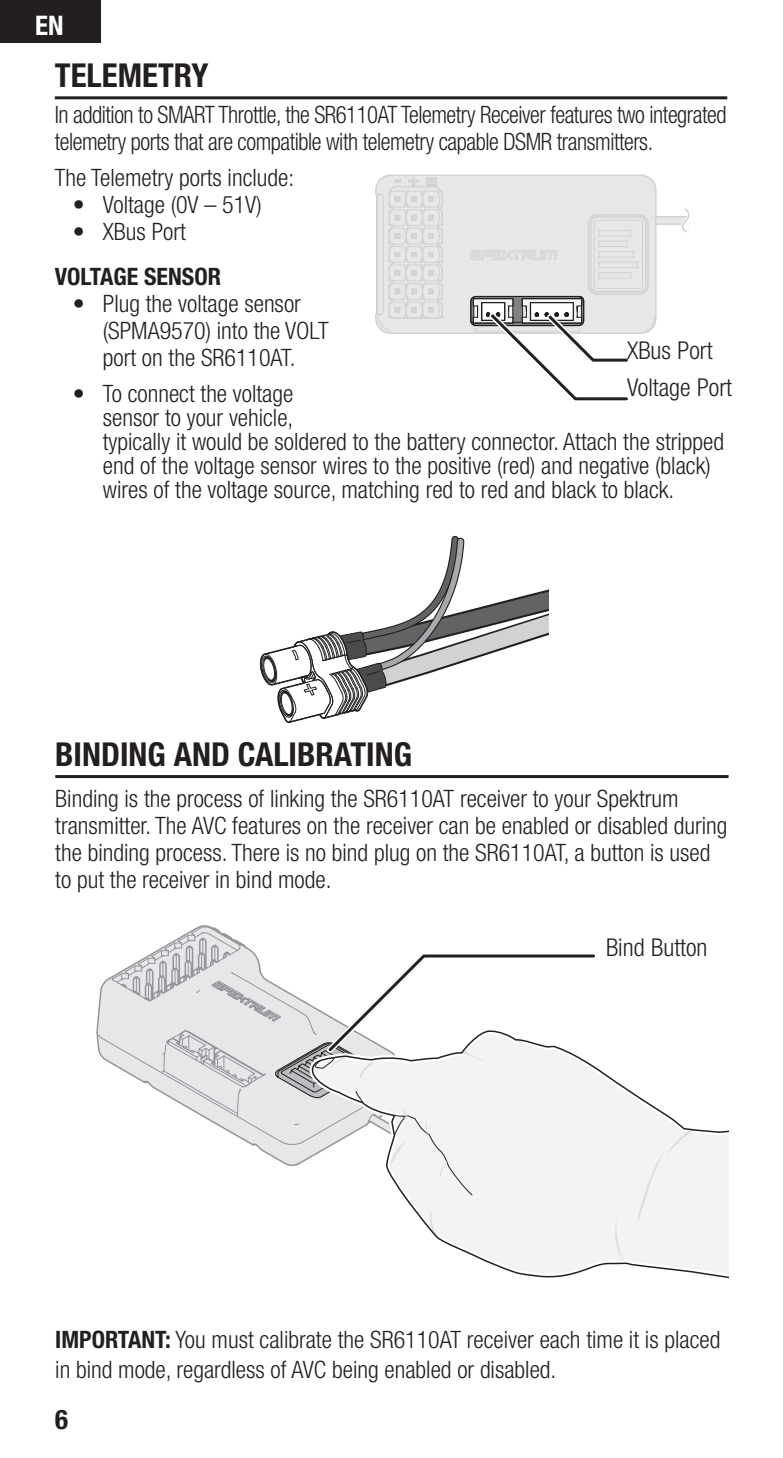
<style>
.page{position:relative;width:783px;height:1458px;background:#fff}
.page>*{position:absolute;margin:0;border:0;box-sizing:border-box;transform-origin:0 0}
.t1{font:700 condensed 33px "Helvetica Neue LT Std";color:#231f20}
.t2{font:700 condensed 27px "Helvetica Neue LT Std";color:#fff}
.t3{font:700 condensed 27px "Helvetica Neue LT Std";color:#231f20}
.t4{font:300 condensed 24.6px "Helvetica Neue LT Std";color:#231f20}
.t5{font:300 condensed 24px/27px "Helvetica Neue LT Std";color:#231f20}
.t6{font:300 condensed 24px/27px "Helvetica Neue LT Std";letter-spacing:-.02em;color:#231f20;scale:.95 1}
.t7{font:700 condensed 24px "Helvetica Neue LT Std";color:#231f20}
.s1{font-weight:700}
</style>
<div class="page">
<div style="left:0;top:0;width:100px;height:43px;background:#231f20"></div>
<svg style="left:489px;top:1087px;width:240px;height:192px"></svg>
<svg style="left:96px;top:925px;width:529px;height:338px"></svg>
<hr style="left:55px;top:775px;width:674px;height:3px;background:#231f20">
<hr style="left:55px;top:96px;width:672px;height:3px;background:#231f20">
<svg style="left:259px;top:535px;width:290px;height:188px"></svg>
<svg style="left:443px;top:176px;width:234px;height:157px;fill:#e6e7e9"></svg>
<hr style="left:656px;top:223px;width:32px;height:2px;background:#d1d2d4">
<hr style="left:656px;top:216px;width:32px;height:2px;background:#d1d2d4">
<hr style="left:391px;top:333px;width:250px;height:1px;background:#d1d2d4">
<hr style="left:391px;top:174px;width:250px;height:2px;background:#d1d2d4">
<hr style="left:655px;top:190px;width:2px;height:128px;background:#d1d2d4">
<svg style="left:639px;top:174px;width:18px;height:18px"></svg>
<svg style="left:375px;top:174px;width:68px;height:160px;background:#e0e1e3"></svg>
<svg style="left:677px;top:208px;width:13px;height:24px"></svg>
<svg style="left:470px;top:215px;width:187px;height:186px"></svg>
<p class="t2" style="left:35px;top:16px;width:30px">EN</p>
<h1 class="t1" style="left:55px;top:64px;width:155px">TELEMETRY</h1>
<p class="t6" style="left:55px;top:104px;width:709px">In addition to SMART Throttle, the SR6110AT Telemetry Receiver features two integrated telemetry ports that are compatible with telemetry capable DSMR transmitters.</p>
<p class="t5" style="left:55px;top:167px;width:241px">The Telemetry ports include:</p>
<p class="t5" style="left:73px;top:194px;width:190px">• Voltage (0V – 51V)</p>
<p class="t5" style="left:73px;top:221px;width:115px">• XBus Port</p>
<p class="t7" style="left:55px;top:268px;width:168px">VOLTAGE SENSOR</p>
<p class="t5" style="left:103px;top:293px;width:227px;text-indent:-30px">• Plug the voltage sensor (SPMA9570) into the VOLT port on the SR6110AT.</p>
<p class="t5" style="left:103px;top:385px;width:623px;line-height:24px;text-indent:-30px">• To connect the voltage<br>sensor to your vehicle,<br>typically it would be soldered to the battery connector. Attach the stripped end of the voltage sensor wires to the positive (red) and negative (black) wires of the voltage source, matching red to red and black to black.</p>
<p class="t4" style="left:627px;top:341px;width:87px">XBus Port</p>
<p class="t4" style="left:627px;top:379px;width:107px">Voltage Port</p>
<h1 class="t1" style="left:55px;top:743px;width:358px">BINDING AND CALIBRATING</h1>
<p class="t5" style="left:55px;top:788px;width:674px">Binding is the process of linking the SR6110AT receiver to your Spektrum transmitter. The AVC features on the receiver can be enabled or disabled during the binding process. There is no bind plug on the SR6110AT, a button is used to put the receiver in bind mode.</p>
<p class="t4" style="left:606px;top:938px;width:103px">Bind Button</p>
<p class="t5" style="left:55px;top:1327px;width:667px;line-height:30px"><span class="s1">IMPORTANT:</span> You must calibrate the SR6110AT receiver each time it is placed in bind mode, regardless of AVC being enabled or disabled.</p>
<p class="t3" style="left:55px;top:1409px;width:14px">6</p>
</div>
